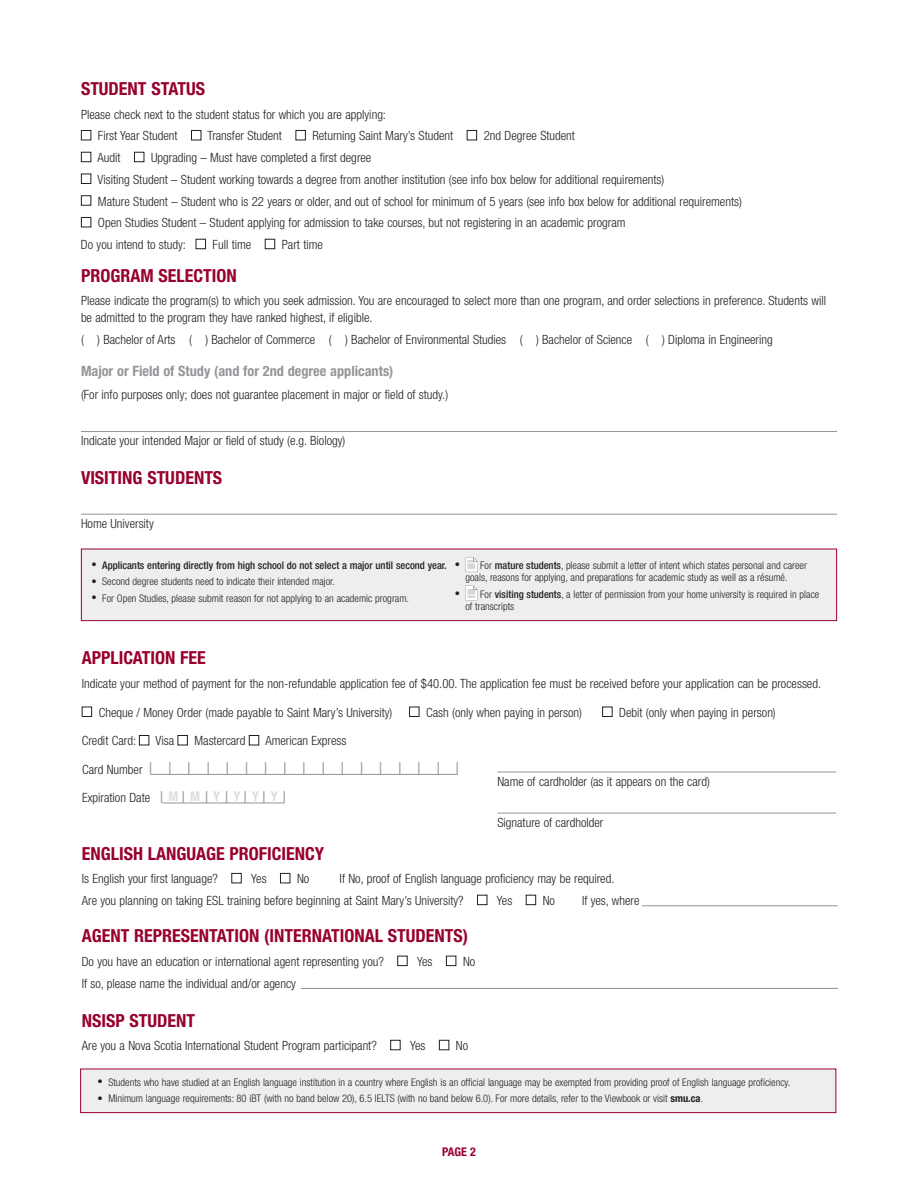
<style>
.page{position:relative;width:918px;height:1188px;background:#fff}
.page>*{position:absolute;margin:0;border:0;box-sizing:border-box;transform-origin:0 0}
.t1{font:700 condensed 18px "Helvetica Neue";color:#98012d}
.t2{font:300 16.5px "Helvetica Neue";color:#939598}
.t3{font:700 condensed 14.25px "Helvetica Neue";color:#939598}
.t4{font:300 condensed 12.75px/21.8px "Helvetica Neue";color:#231f20}
.t5{font:700 condensed 12px "Helvetica Neue";color:#98012d}
.t6{font:300 condensed 10.5px/12px "Helvetica Neue";color:#231f20}
.t7{font:500 condensed 10.5px "Helvetica Neue";color:#231f20}
.s1{font-weight:300}
.s2{font-weight:500}
.s3{font-stretch:condensed;font-size:12.75px;color:#231f20}
.s4{font-stretch:normal;font-size:16.5px;color:#939598}
.s5{font-weight:700;font-size:13.5px;color:#dcdddf}
.s6{font-weight:700}
</style>
<div class="page">
<div style="left:81px;top:549px;width:756px;height:72px;background:#eeeeef;border:1px solid #98012d"></div>
<hr style="left:81px;top:431px;width:756px;height:1px;background:#939598">
<hr style="left:81px;top:514px;width:756px;height:1px;background:#939598">
<div style="left:81px;top:130px;width:10px;height:10px;border:1px solid #231f20"></div>
<div style="left:191px;top:130px;width:10px;height:10px;border:1px solid #231f20"></div>
<div style="left:296px;top:130px;width:10px;height:10px;border:1px solid #231f20"></div>
<div style="left:467px;top:130px;width:10px;height:10px;border:1px solid #231f20"></div>
<div style="left:81px;top:152px;width:10px;height:10px;border:1px solid #231f20"></div>
<div style="left:134px;top:152px;width:10px;height:10px;border:1px solid #231f20"></div>
<div style="left:81px;top:174px;width:10px;height:10px;border:1px solid #231f20"></div>
<div style="left:81px;top:195px;width:10px;height:11px;border:1px solid #231f20"></div>
<div style="left:81px;top:217px;width:10px;height:10px;border:1px solid #231f20"></div>
<div style="left:196px;top:239px;width:10px;height:10px;border:1px solid #231f20"></div>
<div style="left:265px;top:239px;width:10px;height:10px;border:1px solid #231f20"></div>
<div style="left:82px;top:707px;width:10px;height:10px;border:1px solid #231f20"></div>
<div style="left:409px;top:707px;width:10px;height:10px;border:1px solid #231f20"></div>
<div style="left:602px;top:707px;width:11px;height:10px;border:1px solid #231f20"></div>
<div style="left:139px;top:735px;width:10px;height:10px;border:1px solid #231f20"></div>
<div style="left:178px;top:735px;width:10px;height:10px;border:1px solid #231f20"></div>
<div style="left:249px;top:735px;width:10px;height:10px;border:1px solid #231f20"></div>
<div style="left:80px;top:1069px;width:756px;height:44px;background:#eeeeef;border:1px solid #98012d"></div>
<hr style="left:301px;top:988px;width:537px;height:1px;background:#939598">
<div style="left:397px;top:956px;width:11px;height:10px;border:1px solid #231f20"></div>
<div style="left:446px;top:956px;width:10px;height:10px;border:1px solid #231f20"></div>
<div style="left:390px;top:1040px;width:11px;height:10px;border:1px solid #231f20"></div>
<div style="left:439px;top:1040px;width:10px;height:10px;border:1px solid #231f20"></div>
<hr style="left:642px;top:905px;width:196px;height:1px;background:#939598">
<div style="left:231px;top:873px;width:11px;height:10px;border:1px solid #231f20"></div>
<div style="left:280px;top:873px;width:10px;height:10px;border:1px solid #231f20"></div>
<div style="left:477px;top:895px;width:10px;height:10px;border:1px solid #231f20"></div>
<div style="left:526px;top:895px;width:10px;height:10px;border:1px solid #231f20"></div>
<hr style="left:151px;top:774px;width:307px;height:1px;background:#939598">
<hr style="left:497px;top:772px;width:339px;height:1px;background:#939598">
<hr style="left:497px;top:813px;width:339px;height:1px;background:#939598">
<hr style="left:162px;top:803px;width:123px;height:1px;background:#939598">
<svg style="left:465px;top:557px;width:12px;height:15px"></svg>
<svg style="left:465px;top:586px;width:12px;height:15px"></svg>
<h1 class="t1" style="left:81px;top:78px;width:124px">STUDENT STATUS</h1>
<p class="t4" style="left:98px;top:103px;width:290px;text-indent:-17px">Please check next to the student status for which you are applying:<br>First Year Student</p>
<p class="t4" style="left:208px;top:125px;width:76px">Transfer Student</p>
<p class="t4" style="left:313px;top:125px;width:142px">Returning Saint Mary’s Student</p>
<p class="t4" style="left:484px;top:125px;width:93px">2nd Degree Student</p>
<p class="t4" style="left:98px;top:147px;width:25px">Audit</p>
<p class="t4" style="left:151px;top:147px;width:222px">Upgrading – Must have completed a first degree</p>
<p class="t4" style="left:98px;top:168px;width:568px">Visiting Student – Student working towards a degree from another institution (see info box below for additional requirements)</p>
<p class="t4" style="left:98px;top:190px;width:645px">Mature Student – Student who is 22 years or older, and out of school for minimum of 5 years (see info box below for additional requirements)</p>
<p class="t4" style="left:98px;top:212px;width:529px">Open Studies Student – Student applying for admission to take courses, but not registering in an academic program</p>
<p class="t4" style="left:81px;top:234px;width:107px">Do you intend to study:</p>
<p class="t4" style="left:213px;top:234px;width:40px">Full time</p>
<p class="t4" style="left:282px;top:234px;width:43px">Part time</p>
<h1 class="t1" style="left:81px;top:264px;width:157px">PROGRAM SELECTION</h1>
<p class="t4" style="left:81px;top:292px;width:747px;line-height:16.5px">Please indicate the program(s) to which you seek admission. You are encouraged to select more than one program, and order selections in preference. Students will be admitted to the program they have ranked highest, if eligible.</p>
<p class="t4" style="left:81px;top:328px;width:693px">( ) Bachelor of Arts ( ) Bachelor of Commerce ( ) Bachelor of Environmental Studies ( ) Bachelor of Science ( ) Diploma in Engineering</p>
<p class="t3" style="left:81px;top:362px;width:314px">MAJOR OR FIELD OF STUDY (AND FOR 2ND DEGREE APPLICANTS)</p>
<p class="t4" style="left:81px;top:384px;width:369px">(For info purposes only; does not guarantee placement in major or field of study.)</p>
<p class="t4" style="left:81px;top:430px;width:266px">Indicate your intended Major or field of study (e.g. Biology)</p>
<h1 class="t1" style="left:81px;top:467px;width:141px">VISITING STUDENTS</h1>
<p class="t4" style="left:81px;top:513px;width:74px">Home University</p>
<p class="t7" style="left:91px;top:559px;width:357px"><span class="s1">•</span> Applicants entering directly from high school do not select a major until second year.</p>
<p class="t6" style="left:91px;top:575px;width:245px">• Second degree students need to indicate their intended major.</p>
<p class="t6" style="left:91px;top:592px;width:319px">• For Open Studies, please submit reason for not applying to an academic program.</p>
<p class="t6" style="left:465px;top:559px;width:343px;text-indent:-11px">• For <span class="s2">mature students</span>, please submit a letter of intent which states personal and career goals, reasons for applying, and preparations for academic study as well as a résumé.</p>
<p class="t6" style="left:465px;top:588px;width:355px;text-indent:-11px">• For <span class="s2">visiting students</span>, a letter of permission from your home university is required in place of transcripts</p>
<h1 class="t1" style="left:82px;top:647px;width:116px">APPLICATION FEE</h1>
<p class="t4" style="left:82px;top:672px;width:741px">Indicate your method of payment for the non-refundable application fee of $40.00. The application fee must be received before your application can be processed.</p>
<p class="t4" style="left:99px;top:701px;width:295px">Cheque / Money Order (made payable to Saint Mary’s University)</p>
<p class="t4" style="left:426px;top:701px;width:157px">Cash (only when paying in person)</p>
<p class="t4" style="left:619px;top:701px;width:158px">Debit (only when paying in person)</p>
<p class="t4" style="left:82px;top:730px;width:56px">Credit Card:</p>
<p class="t4" style="left:156px;top:730px;width:20px">Visa</p>
<p class="t4" style="left:195px;top:730px;width:53px">Mastercard</p>
<p class="t4" style="left:265px;top:730px;width:83px">American Express</p>
<p class="t2" style="left:82px;top:755px;width:378px"><span class="s3">Card Number</span> l l l l l l l l l l l l l l l l l</p>
<p class="t4" style="left:82px;top:787px;width:205px">Expiration Date <span class="s4">l</span> <span class="s5">M</span> <span class="s4">l</span> <span class="s5">M</span> <span class="s4">l</span> <span class="s5">Y</span> <span class="s4">l</span> <span class="s5">Y</span> <span class="s4">l</span> <span class="s5">Y</span> <span class="s4">l</span> <span class="s5">Y</span> <span class="s4">l</span></p>
<p class="t4" style="left:497px;top:770px;width:214px">Name of cardholder (as it appears on the card)</p>
<p class="t4" style="left:497px;top:811px;width:108px">Signature of cardholder</p>
<h1 class="t1" style="left:82px;top:842px;width:125px">ENGLISH LANGUAGE</h1>
<h1 class="t1" style="left:230px;top:842px;width:96px">PROFICIENCY</h1>
<p class="t4" style="left:82px;top:868px;width:138px">Is English your first language?</p>
<p class="t4" style="left:251px;top:868px;width:17px">Yes</p>
<p class="t4" style="left:297px;top:868px;width:14px">No</p>
<p class="t4" style="left:82px;top:868px;width:534px;text-indent:258px">If No, proof of English language proficiency may be required.<br>Are you planning on taking ESL training before beginning at Saint Mary’s University?</p>
<p class="t4" style="left:497px;top:890px;width:17px">Yes</p>
<p class="t4" style="left:543px;top:890px;width:14px">No</p>
<p class="t4" style="left:582px;top:890px;width:59px">If yes, where</p>
<h1 class="t1" style="left:82px;top:925px;width:388px">AGENT REPRESENTATION (INTERNATIONAL STUDENTS)</h1>
<p class="t4" style="left:82px;top:950px;width:304px">Do you have an education or international agent representing you?</p>
<p class="t4" style="left:417px;top:950px;width:17px">Yes</p>
<p class="t4" style="left:463px;top:950px;width:14px">No</p>
<p class="t4" style="left:82px;top:972px;width:216px">If so, please name the individual and/or agency</p>
<h1 class="t1" style="left:82px;top:1009px;width:115px">NSISP STUDENT</h1>
<p class="t4" style="left:82px;top:1035px;width:297px">Are you a Nova Scotia International Student Program participant?</p>
<p class="t4" style="left:410px;top:1035px;width:17px">Yes</p>
<p class="t4" style="left:456px;top:1035px;width:14px">No</p>
<p class="t6" style="left:98px;top:1076px;width:694px">• Students who have studied at an English language institution in a country where English is an official language may be exempted from providing proof of English language proficiency.</p>
<p class="t6" style="left:98px;top:1093px;width:607px">• Minimum language requirements: 80 iBT (with no band below 20), 6.5 IELTS (with no band below 6.0). For more details, refer to the Viewbook or visit <span class="s6">SMU.CA</span>.</p>
<p class="t5" style="left:442px;top:1145px;width:35px">PAGE 2</p>
</div>
